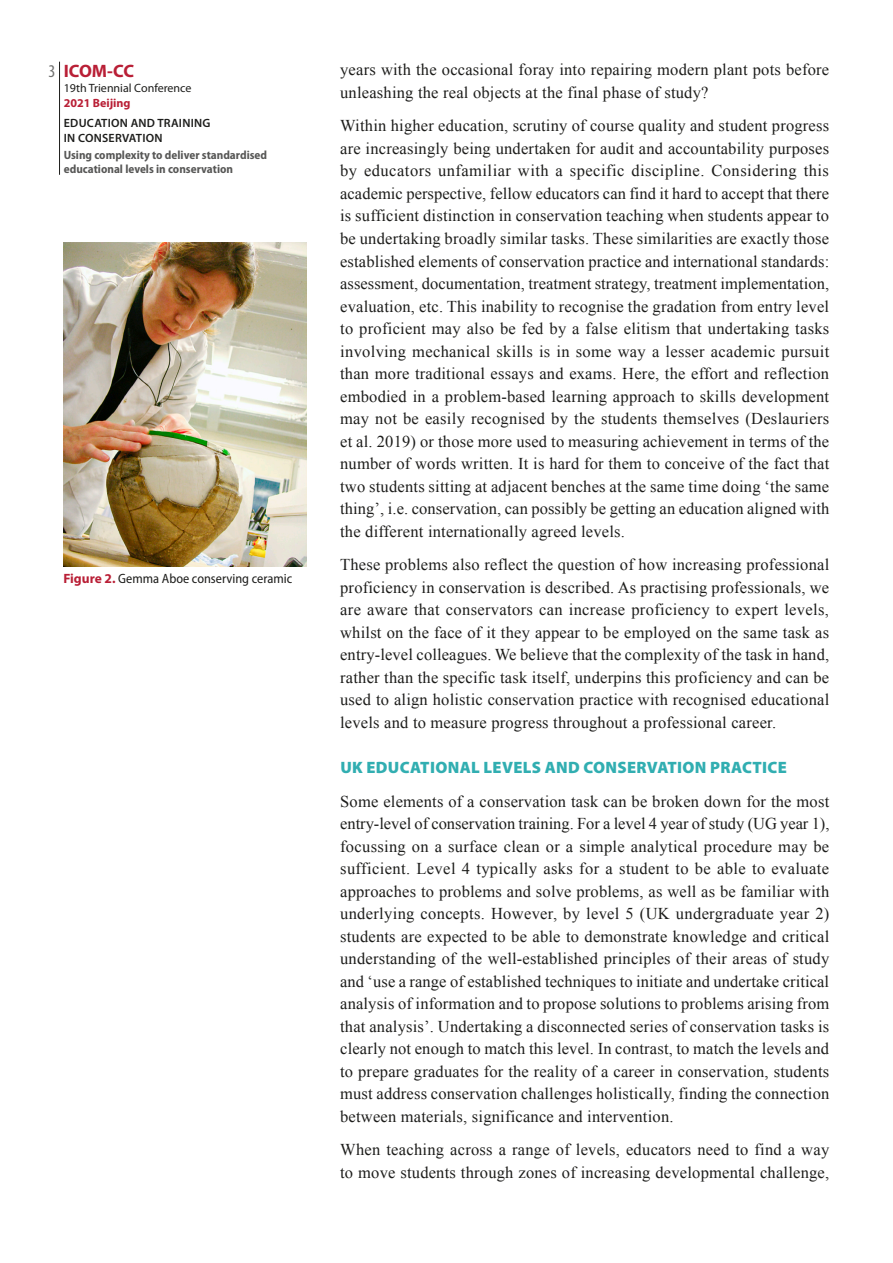
<style>
.page{position:relative;width:893px;height:1263px;background:#fff}
.page>*{position:absolute;margin:0;border:0;box-sizing:border-box;transform-origin:0 0}
.t1{font:700 18px "Myriad Pro";letter-spacing:-.015em;color:#b91f36}
.Tex-Corpo{font:16.5px/22.5px "Times New Roman";letter-spacing:.01em;color:#1d1d1b;text-align:justify}
.Tit{font:900 16.5px "Myriad Pro";letter-spacing:.02em;color:#31aeb1}
.Legenda-Imagem{font:semi-condensed 13.5px "Myriad Pro";color:#1d1d1b}
.t2{font:700 semi-condensed 12px/13.5px "Myriad Pro";color:#575756}
.t3{font:600 12px/15px "Myriad Pro";letter-spacing:.02em;color:#1d1d1b}
.t4{font:12px "Myriad Pro";color:#1d1d1b}
.t5{font:700 12px "Myriad Pro";color:#b91f36}
.s1{font-weight:400;font-stretch:condensed;color:#70706f}
.s2{font-weight:700;font-stretch:normal;color:#b91f36}
</style>
<div class="page">
<hr style="left:59px;top:62px;width:1px;height:113px;background:#1d1d1b">
<img style="left:63px;top:242px;width:243px;height:324px">
<p class="t1" style="left:48px;top:59px;width:87px"><span class="s1">3</span> ICOM-CC</p>
<p class="t4" style="left:64px;top:81px;width:129px">19th Triennial Conference</p>
<p class="t5" style="left:64px;top:95px;width:68px">2021 Beijing</p>
<p class="t3" style="left:64px;top:115px;width:148px">EDUCATION AND TRAINING<br>IN CONSERVATION</p>
<p class="t2" style="left:64px;top:148px;width:205px">Using complexity to deliver standardised educational levels in conservation</p>
<p class="Legenda-Imagem" style="left:63px;top:570px;width:230px"><span class="s2">Figure 2.</span> Gemma Aboe conserving ceramic</p>
<p class="Tex-Corpo" style="left:340px;top:58px;width:491px">years with the occasional foray into repairing modern plant pots before unleashing the real objects at the final phase of study?</p>
<p class="Tex-Corpo" style="left:340px;top:114px;width:491px">Within higher education, scrutiny of course quality and student progress are increasingly being undertaken for audit and accountability purposes by educators unfamiliar with a specific discipline. Considering this academic perspective, fellow educators can find it hard to accept that there is sufficient distinction in conservation teaching when students appear to be undertaking broadly similar tasks. These similarities are exactly those established elements of conservation practice and international standards: assessment, documentation, treatment strategy, treatment implementation, evaluation, etc. This inability to recognise the gradation from entry level to proficient may also be fed by a false elitism that undertaking tasks involving mechanical skills is in some way a lesser academic pursuit than more traditional essays and exams. Here, the effort and reflection embodied in a problem-based learning approach to skills development may not be easily recognised by the students themselves (Deslauriers et al. 2019) or those more used to measuring achievement in terms of the number of words written. It is hard for them to conceive of the fact that two students sitting at adjacent benches at the same time doing ‘the same thing’, i.e. conservation, can possibly be getting an education aligned with the different internationally agreed levels.</p>
<p class="Tex-Corpo" style="left:340px;top:553px;width:491px">These problems also reflect the question of how increasing professional proficiency in conservation is described. As practising professionals, we are aware that conservators can increase proficiency to expert levels, whilst on the face of it they appear to be employed on the same task as entry-level colleagues. We believe that the complexity of the task in hand, rather than the specific task itself, underpins this proficiency and can be used to align holistic conservation practice with recognised educational levels and to measure progress throughout a professional career.</p>
<p class="Tit" style="left:340px;top:756px;width:448px">UK EDUCATIONAL LEVELS AND CONSERVATION PRACTICE</p>
<p class="Tex-Corpo" style="left:340px;top:789px;width:491px">Some elements of a conservation task can be broken down for the most entry-level of conservation training. For a level 4 year of study (UG year 1), focussing on a surface clean or a simple analytical procedure may be sufficient. Level 4 typically asks for a student to be able to evaluate approaches to problems and solve problems, as well as be familiar with underlying concepts. However, by level 5 (UK undergraduate year 2) students are expected to be able to demonstrate knowledge and critical understanding of the well-established principles of their areas of study and ‘use a range of established techniques to initiate and undertake critical analysis of information and to propose solutions to problems arising from that analysis’. Undertaking a disconnected series of conservation tasks is clearly not enough to match this level. In contrast, to match the levels and to prepare graduates for the reality of a career in conservation, students must address conservation challenges holistically, finding the connection between materials, significance and intervention.</p>
<p class="Tex-Corpo" style="left:340px;top:1138px;width:491px">When teaching across a range of levels, educators need to find a way to move students through zones of increasing developmental challenge,</p>
</div>
